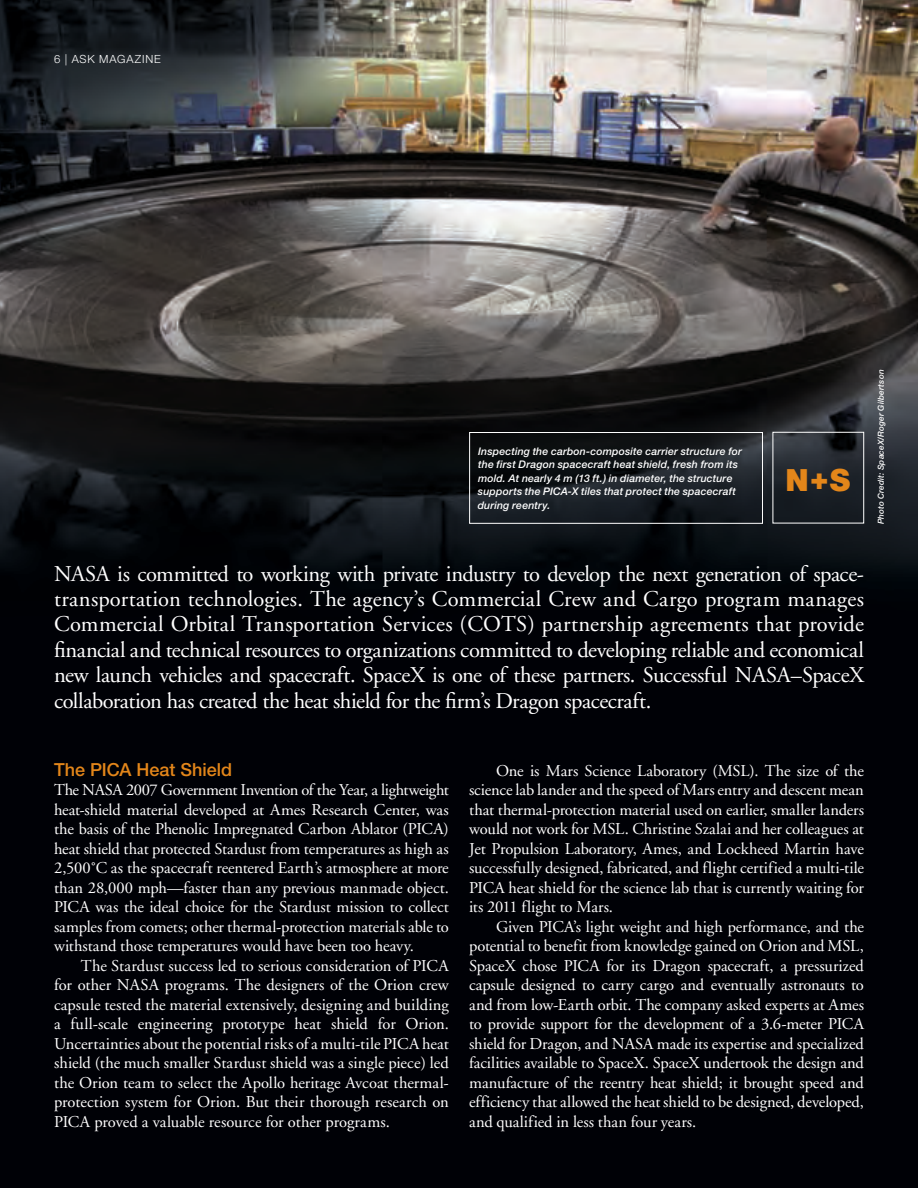
<style>
.page{position:relative;width:918px;height:1188px;background:#fff}
.page>*{position:absolute;margin:0;border:0;box-sizing:border-box;transform-origin:0 0}
.t1{font:900 30.75px "Helvetica Neue";color:#e3861a}
.t2{font:22.5px/25.5px "Adobe Garamond";letter-spacing:-.02em;color:#fff;text-align:justify}
.t3{font:500 18px "Helvetica Neue";color:#e3861a}
.t4{font:16.5px/19.5px "Adobe Garamond";letter-spacing:-.005em;color:#fff;text-align:justify}
.t5{font:300 11.25px "Helvetica Neue";letter-spacing:.075em;color:#fff}
.t6{font:italic 500 10.5px/13.5px "Helvetica Neue";letter-spacing:.015em;color:#fff}
.t7{font:italic 500 8.25px "Helvetica Neue";letter-spacing:.01em;color:#fff}
</style>
<div class="page">
<img style="left:0;top:0;width:918px;height:1188px">
<div style="left:469px;top:432px;width:294px;height:92px;border:1px solid #fff"></div>
<div style="left:773px;top:432px;width:91px;height:91px;border:1px solid #fff"></div>
<p class="t5" style="left:54px;top:52px;width:108px">6 | ASK MAGAZINE</p>
<p class="t6" style="left:478px;top:444px;width:266px">Inspecting the carbon-composite carrier structure for the first Dragon spacecraft heat shield, fresh from its mold. At nearly 4 m (13 ft.) in diameter, the structure supports the PICA-X tiles that protect the spacecraft during reentry.</p>
<h1 class="t1" style="left:785px;top:462px;width:66px">N+S</h1>
<p class="t7" style="left:876px;top:524px;width:156px;rotate:-90deg">Photo Credit: SpaceX/Roger Gilbertson</p>
<p class="t2" style="left:54px;top:561px;width:812px">NASA is committed to working with private industry to develop the next generation of space&shy;transportation technologies. The agency’s Commercial Crew and Cargo program manages Commercial Orbital Transportation Services (COTS) partnership agreements that provide financial and technical resources to organizations committed to developing reliable and economical new launch vehicles and spacecraft. SpaceX is one of these partners. Successful NASA–SpaceX collaboration has created the heat shield for the firm’s Dragon spacecraft.</p>
<p class="t3" style="left:54px;top:758px;width:180px">The PICA Heat Shield</p>
<p class="t4" style="left:54px;top:780px;width:396px">The NASA 2007 Government Invention of the Year, a lightweight heat-shield material developed at Ames Research Center, was the basis of the Phenolic Impregnated Carbon Ablator (PICA) heat shield that protected Stardust from temperatures as high as 2,500˚C as the spacecraft reentered Earth’s atmosphere at more than 28,000 mph—faster than any previous manmade object.<br>PICA was the ideal choice for the Stardust mission to collect samples from comets; other thermal-protection materials able to withstand those temperatures would have been too heavy.</p>
<p class="t4" style="left:54px;top:956px;width:396px;text-indent:27px">The Stardust success led to serious consideration of PICA for other NASA programs. The designers of the Orion crew capsule tested the material extensively, designing and building a full-scale engineering prototype heat shield for Orion.<br>Uncertainties about the potential risks of a multi-tile PICA heat shield (the much smaller Stardust shield was a single piece) led the Orion team to select the Apollo heritage Avcoat thermal&shy;protection system for Orion. But their thorough research on PICA proved a valuable resource for other programs.</p>
<p class="t4" style="left:469px;top:761px;width:396px;text-indent:27px">One is Mars Science Laboratory (MSL). The size of the science lab lander and the speed of Mars entry and descent mean that thermal-protection material used on earlier, smaller landers would not work for MSL. Christine Szalai and her colleagues at Jet Propulsion Laboratory, Ames, and Lockheed Martin have successfully designed, fabricated, and flight certified a multi-tile PICA heat shield for the science lab that is currently waiting for its 2011 flight to Mars.</p>
<p class="t4" style="left:469px;top:917px;width:396px;text-indent:27px">Given PICA’s light weight and high performance, and the potential to benefit from knowledge gained on Orion and MSL, SpaceX chose PICA for its Dragon spacecraft, a pressurized capsule designed to carry cargo and eventually astronauts to and from low-Earth orbit. The company asked experts at Ames to provide support for the development of a 3.6-meter PICA shield for Dragon, and NASA made its expertise and specialized facilities available to SpaceX. SpaceX undertook the design and manufacture of the reentry heat shield; it brought speed and efficiency that allowed the heat shield to be designed, developed, and qualified in less than four years.</p>
</div>
